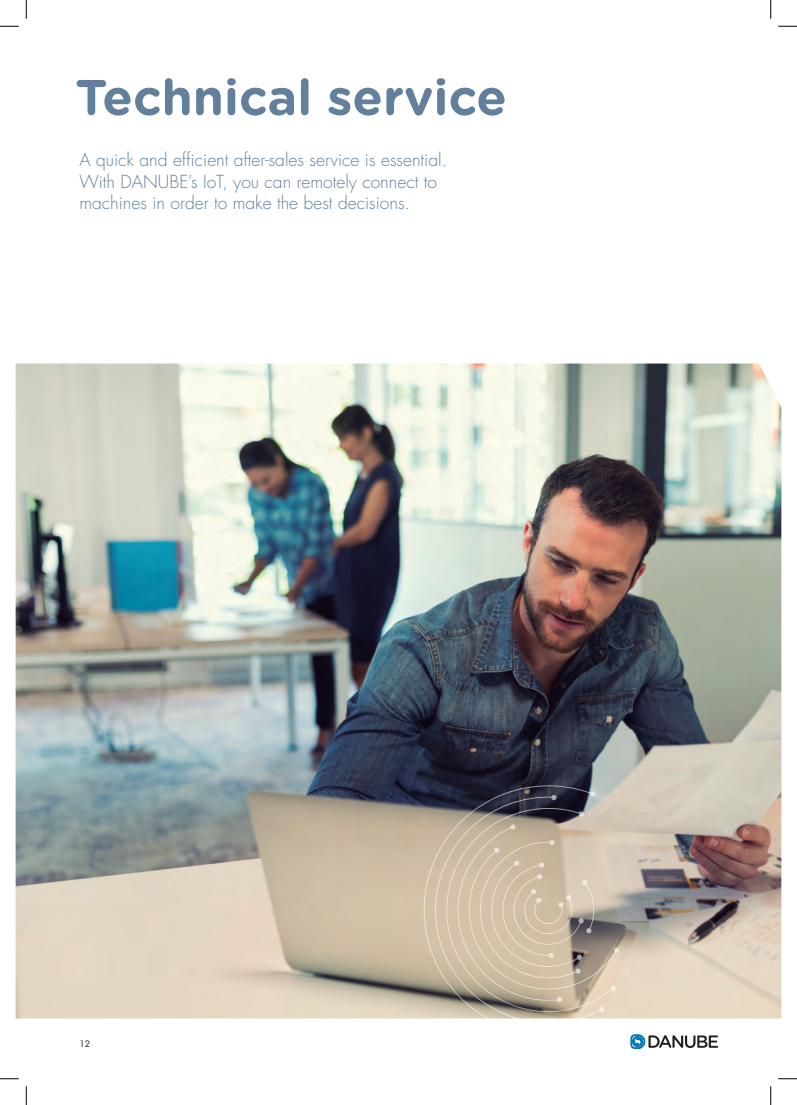
<style>
.page{position:relative;width:797px;height:1105px;background:#fff}
.page>*{position:absolute;margin:0;border:0;box-sizing:border-box;transform-origin:0 0}
.t1{font:700 50px "Gotham Rounded";color:#62809c}
.t2{font:300 17.5px/21.2px "Futura Std";color:#62809c}
.t3{font:8.75px "Futura Std";color:#231f20}
</style>
<div class="page">
<img style="left:16px;top:363px;width:765px;height:655px">
<svg style="left:412px;top:777px;width:183px;height:242px;background:#8b837b"></svg>
<svg style="left:551px;top:795px;width:6px;height:5px"></svg>
<svg style="left:578px;top:811px;width:6px;height:6px"></svg>
<svg style="left:590px;top:791px;width:5px;height:6px"></svg>
<svg style="left:457px;top:824px;width:162px;height:188px;background:#c6b7a1"></svg>
<svg style="left:630px;top:1000px;width:88px;height:49px"></svg>
<svg style="left:0;top:25px;width:19px;height:2px"></svg>
<svg style="left:778px;top:25px;width:19px;height:2px"></svg>
<svg style="left:0;top:1078px;width:19px;height:1px"></svg>
<svg style="left:778px;top:1078px;width:19px;height:1px"></svg>
<svg style="left:25px;top:0;width:2px;height:19px"></svg>
<svg style="left:25px;top:1086px;width:2px;height:19px"></svg>
<svg style="left:770px;top:0;width:1px;height:19px"></svg>
<svg style="left:770px;top:1086px;width:1px;height:19px"></svg>
<h1 class="t1" style="left:75px;top:61px;width:433px">Technical service</h1>
<p class="t2" style="left:79px;top:150px;width:369px">A quick and efficient after-sales service is essential.<br>With DANUBE’s IoT, you can remotely connect to machines in order to make the best decisions.</p>
<p class="t3" style="left:79px;top:1038px;width:12px">12</p>
</div>
